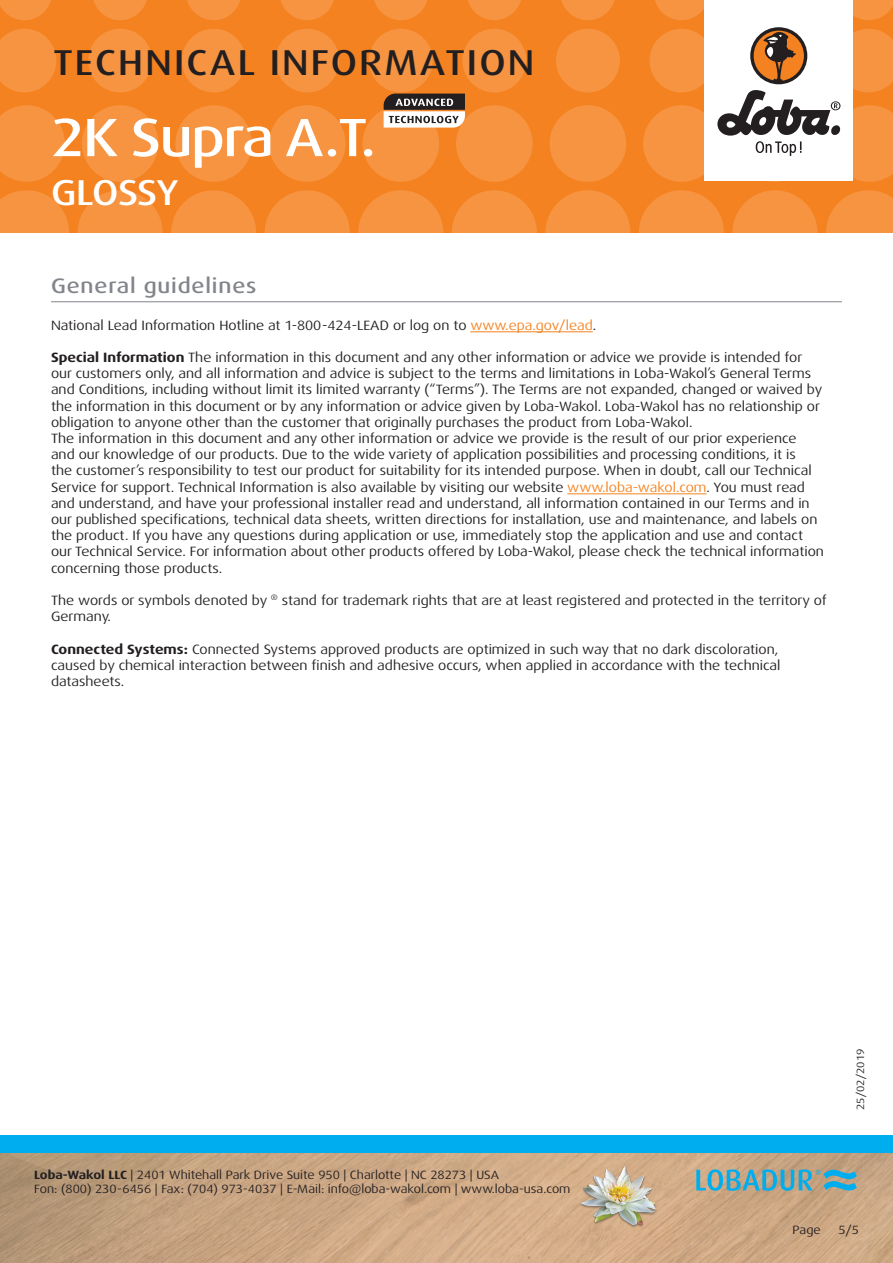
<style>
.page{position:relative;width:893px;height:1263px;background:#fff}
.page>*{position:absolute;margin:0;border:0;box-sizing:border-box;transform-origin:0 0}
.t1{font:500 expanded 54px "Dax Pro";letter-spacing:-.025em;color:#fff}
.t2{font:500 expanded 36px "Dax Pro";letter-spacing:.06em;color:#231f20}
.t3{font:500 expanded 36px "Dax Pro";letter-spacing:-.025em;color:#fff}
.Titel_grau{font:500 expanded 21px "Dax Pro";letter-spacing:.04em;color:#82858b}
.Text{font:expanded 13.5px/16.2px "Dax Pro";color:#231f20}
.t4{font:expanded 12px/14.4px "Dax Pro";color:#231f20}
.t5{font:expanded 10.5px "Dax Pro";color:#231f20}
.s1{color:#f58220}
.s2{font-weight:700}
</style>
<div class="page">
<div style="left:0;top:0;width:893px;height:233px;background:#f58220"></div>
<svg style="left:0;top:190px;width:69px;height:43px"></svg>
<svg style="left:78px;top:190px;width:85px;height:85px;fill:#f69441"></svg>
<svg style="left:171px;top:190px;width:85px;height:85px;fill:#f69441"></svg>
<svg style="left:265px;top:190px;width:85px;height:85px;fill:#f69441"></svg>
<svg style="left:358px;top:190px;width:85px;height:85px;fill:#f69441"></svg>
<svg style="left:545px;top:190px;width:85px;height:85px;fill:#f69441"></svg>
<svg style="left:452px;top:190px;width:85px;height:85px;fill:#f69441"></svg>
<svg style="left:732px;top:190px;width:85px;height:85px;fill:#f69441"></svg>
<svg style="left:639px;top:190px;width:85px;height:85px;fill:#f69441"></svg>
<svg style="left:826px;top:190px;width:67px;height:43px"></svg>
<svg style="left:0;top:105px;width:65px;height:77px"></svg>
<svg style="left:82px;top:105px;width:76px;height:77px"></svg>
<svg style="left:175px;top:105px;width:77px;height:77px"></svg>
<svg style="left:269px;top:105px;width:76px;height:77px"></svg>
<svg style="left:550px;top:105px;width:76px;height:77px"></svg>
<svg style="left:0;top:29px;width:56px;height:63px"></svg>
<svg style="left:182px;top:29px;width:64px;height:63px"></svg>
<svg style="left:88px;top:29px;width:64px;height:63px"></svg>
<svg style="left:275px;top:29px;width:64px;height:63px"></svg>
<svg style="left:556px;top:29px;width:64px;height:63px"></svg>
<svg style="left:0;top:0;width:51px;height:20px"></svg>
<svg style="left:187px;top:0;width:53px;height:20px"></svg>
<svg style="left:468px;top:0;width:53px;height:20px"></svg>
<svg style="left:655px;top:0;width:49px;height:20px"></svg>
<svg style="left:93px;top:0;width:54px;height:20px"></svg>
<svg style="left:374px;top:0;width:54px;height:20px"></svg>
<svg style="left:281px;top:0;width:53px;height:20px"></svg>
<svg style="left:561px;top:0;width:54px;height:20px"></svg>
<svg style="left:853px;top:0;width:40px;height:20px"></svg>
<img style="left:0;top:1152px;width:893px;height:111px">
<div style="left:0;top:1135px;width:893px;height:17px;background:#00aeef"></div>
<div style="left:704px;top:0;width:149px;height:181px;background:#fff"></div>
<svg style="left:643px;top:28px;width:250px;height:154px"></svg>
<img style="left:578px;top:1161px;width:82px;height:81px">
<svg style="left:696px;top:1169px;width:161px;height:22px;background:#74a7ae"></svg>
<hr style="left:51px;top:301px;width:791px;height:1px;background:#82858b">
<hr style="left:470px;top:331px;width:123px;height:1px;background:#f58220">
<hr style="left:567px;top:493px;width:140px;height:1px;background:#f58220">
<svg style="left:362px;top:29px;width:171px;height:153px"></svg>
<h2 class="t2" style="left:53px;top:40px;width:483px">TECHNICAL INFORMATION</h2>
<p class="t1" style="left:51px;top:103px;width:326px">2K Supra A.T.</p>
<h2 class="t3" style="left:51px;top:169px;width:129px">GLOSSY</h2>
<p class="Titel_grau" style="left:51px;top:272px;width:207px">General guidelines</p>
<p class="Text" style="left:51px;top:317px;width:547px">National Lead Information Hotline at 1-800-424-LEAD or log on to <span class="s1">www.epa.gov/lead</span>.</p>
<p class="Text" style="left:51px;top:349px;width:773px"><span class="s2">Special Information</span> The information in this document and any other information or advice we provide is intended for our customers only, and all information and advice is subject to the terms and limitations in Loba-Wakol’s General Terms and Conditions, including without limit its limited warranty (“Terms”). The Terms are not expanded, changed or waived by the information in this document or by any information or advice given by Loba-Wakol. Loba-Wakol has no relationship or obligation to anyone other than the customer that originally purchases the product from Loba-Wakol.</p>
<p class="Text" style="left:51px;top:430px;width:774px">The information in this document and any other information or advice we provide is the result of our prior experience<br>and our knowledge of our products. Due to the wide variety of application possibilities and processing conditions, it is<br>the customer’s responsibility to test our product for suitability for its intended purpose. When in doubt, call our Technical Service for support. Technical Information is also available by visiting our website <span class="s1">www.loba-wakol.com</span>. You must read and understand, and have your professional installer read and understand, all information contained in our Terms and in our published specifications, technical data sheets, written directions for installation, use and maintenance, and labels on the product. If you have any questions during application or use, immediately stop the application and use and contact our Technical Service. For information about other products offered by Loba-Wakol, please check the technical information concerning those products.</p>
<p class="Text" style="left:51px;top:592px;width:777px">The words or symbols denoted by <sup>®</sup> stand for trademark rights that are at least registered and protected in the territory of<br>Germany.</p>
<p class="Text" style="left:51px;top:641px;width:729px"><span class="s2">Connected Systems:</span> Connected Systems approved products are optimized in such way that no dark discoloration,</p>
<p class="Text" style="left:51px;top:657px;width:731px">caused by chemical interaction between finish and adhesive occurs, when applied in accordance with the technical datasheets.</p>
<p class="t4" style="left:34px;top:1167px;width:538px"><span class="s2">Loba-Wakol LLC</span> | 2401 Whitehall Park Drive Suite 950 | Charlotte | NC 28273 | USA<br>Fon: (800) 230-6456 | Fax: (704) 973-4037 | E-Mail: info@loba-wakol.com | www.loba-usa.com</p>
<p class="t5" style="left:854px;top:1110px;width:63px;rotate:-90deg">25/02/2019</p>
<p class="t4" style="left:793px;top:1223px;width:30px">Page</p>
<p class="t4" style="left:838px;top:1223px;width:22px">5/5</p>
</div>
